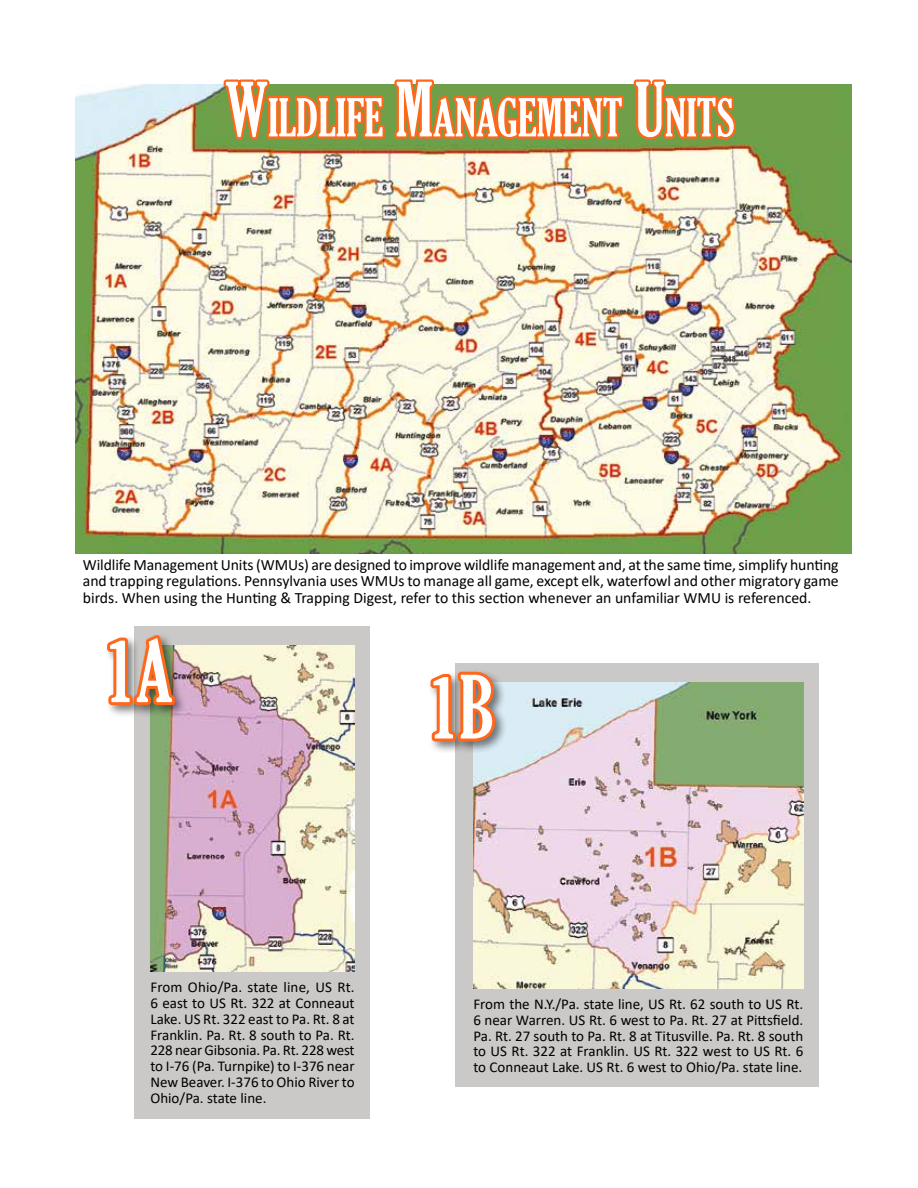
<style>
.page{position:relative;width:918px;height:1188px;background:#fff}
.page>*{position:absolute;margin:0;border:0;box-sizing:border-box;transform-origin:0 0}
.t1{font:extra-condensed 84px "Gloucester";color:#fff}
.t2{font:extra-condensed 50.4px "Gloucester";color:#fff}
.t3{font:15.75px/16.5px "Calibri";color:#000;text-align:justify}
.t4{font:15px/15.8px "Calibri";color:#000;text-align:justify}
.s1{font-size:72px}
</style>
<div class="page">
<div style="left:455px;top:663px;width:363px;height:423px;background:#cac9c8"></div>
<img style="left:474px;top:683px;width:329px;height:306px">
<div style="left:427px;top:669px;width:81px;height:86px;background:#000;opacity:.51"></div>
<svg style="left:427px;top:669px;width:73px;height:76px"></svg>
<div style="left:134px;top:627px;width:235px;height:492px;background:#cac9c8"></div>
<img style="left:150px;top:646px;width:205px;height:325px">
<div style="left:104px;top:632px;width:84px;height:86px;background:#000;opacity:.51"></div>
<svg style="left:104px;top:632px;width:74px;height:76px"></svg>
<img style="left:75px;top:85px;width:776px;height:468px">
<svg style="left:221px;top:79px;width:518px;height:97px;background:#c8a062"></svg>
<h2 class="t2" style="left:225px;top:89px;width:511px"><span class="s1">W</span>ILDLIFE <span class="s1">M</span>ANAGEMENT <span class="s1">U</span>NITS</h2>
<p class="t3" style="left:83px;top:556px;width:758px">Wildlife Management Units (WMUs) are designed to improve wildlife management and, at the same time, simplify hunting and trapping regulations. Pennsylvania uses WMUs to manage all game, except elk, waterfowl and other migratory game birds. When using the Hunting &amp; Trapping Digest, refer to this section whenever an unfamiliar WMU is referenced.</p>
<h1 class="t1" style="left:104px;top:623px;width:71px">1A</h1>
<h1 class="t1" style="left:427px;top:659px;width:69px">1B</h1>
<p class="t4" style="left:150px;top:979px;width:206px">From Ohio/Pa. state line, US Rt.<br>6 east to US Rt. 322 at Conneaut Lake. US Rt. 322 east to Pa. Rt. 8 at Franklin. Pa. Rt. 8 south to Pa. Rt.<br>228 near Gibsonia. Pa. Rt. 228 west to I-76 (Pa. Turnpike) to I-376 near New Beaver. I-376 to Ohio River to Ohio/Pa. state line.</p>
<p class="t4" style="left:473px;top:996px;width:331px">From the N.Y./Pa. state line, US Rt. 62 south to US Rt.<br>6 near Warren. US Rt. 6 west to Pa. Rt. 27 at Pittsfield.<br>Pa. Rt. 27 south to Pa. Rt. 8 at Titusville. Pa. Rt. 8 south to US Rt. 322 at Franklin. US Rt. 322 west to US Rt. 6 to Conneaut Lake. US Rt. 6 west to Ohio/Pa. state line.</p>
</div>
